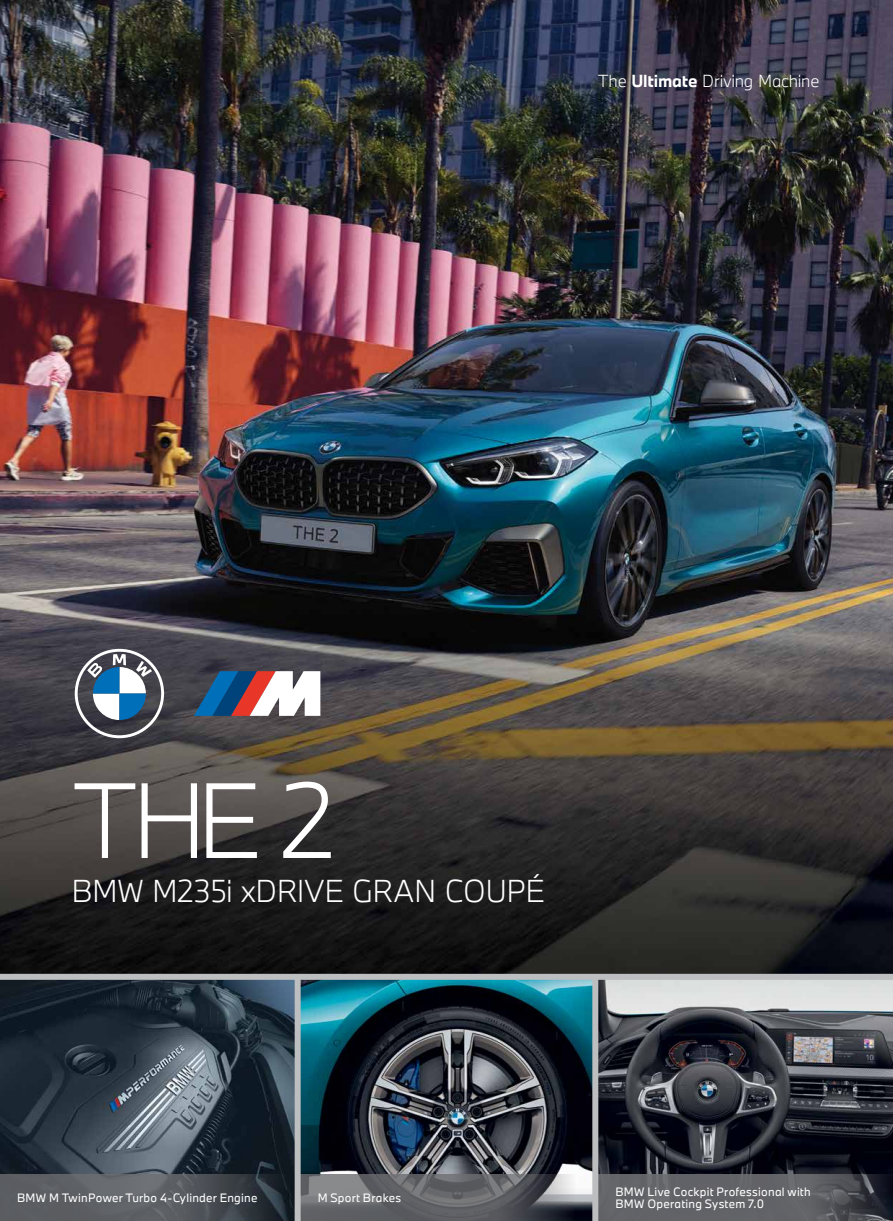
<style>
.page{position:relative;width:893px;height:1221px;background:#fff}
.page>*{position:absolute;margin:0;border:0;box-sizing:border-box;transform-origin:0 0}
.t1{font:300 99px "BMW Type Next Latin";color:#fff}
.t2{font:300 29.4px "BMW Type Next Latin";letter-spacing:-.015em;color:#fff}
.t3{font:300 16.2px "BMW Type Next Latin";letter-spacing:-.015em;color:#fff}
.t4{font:11.25px/12px "BMW Type Next Latin";letter-spacing:.02em;color:#fff}
.s1{font-weight:700}
</style>
<div class="page">
<img style="left:0;top:979px;width:295px;height:195px">
<img style="left:0;top:0;width:893px;height:973px">
<svg style="left:598px;top:979px;width:295px;height:195px;background:#4d4f56"></svg>
<img style="left:301px;top:979px;width:291px;height:195px">
<svg style="left:0;top:1174px;width:295px;height:46px;background:#505459"></svg>
<svg style="left:301px;top:1174px;width:291px;height:46px;background:#696a6f"></svg>
<svg style="left:598px;top:1174px;width:295px;height:46px;background:#5a5b60"></svg>
<div style="left:295px;top:977px;width:6px;height:243px;background:#bcbec0"></div>
<div style="left:592px;top:977px;width:6px;height:243px;background:#bcbec0"></div>
<div style="left:0;top:973px;width:893px;height:6px;background:#bcbec0"></div>
<svg style="left:75px;top:648px;width:89px;height:90px"></svg>
<svg style="left:194px;top:671px;width:126px;height:44px"></svg>
<h3 class="t3" style="left:598px;top:70px;width:223px">The <span class="s1">Ultimate</span> Driving Machine</h3>
<h1 class="t1" style="left:72px;top:753px;width:265px">THE 2</h1>
<h2 class="t2" style="left:71px;top:871px;width:475px">BMW M235i xDRIVE GRAN COUPÉ</h2>
<p class="t4" style="left:17px;top:1191px;width:242px">BMW M TwinPower Turbo 4-Cylinder Engine</p>
<p class="t4" style="left:318px;top:1191px;width:85px">M Sport Brakes</p>
<p class="t4" style="left:615px;top:1185px;width:197px">BMW Live Cockpit Professional with<br>BMW Operating System 7.0</p>
</div>
